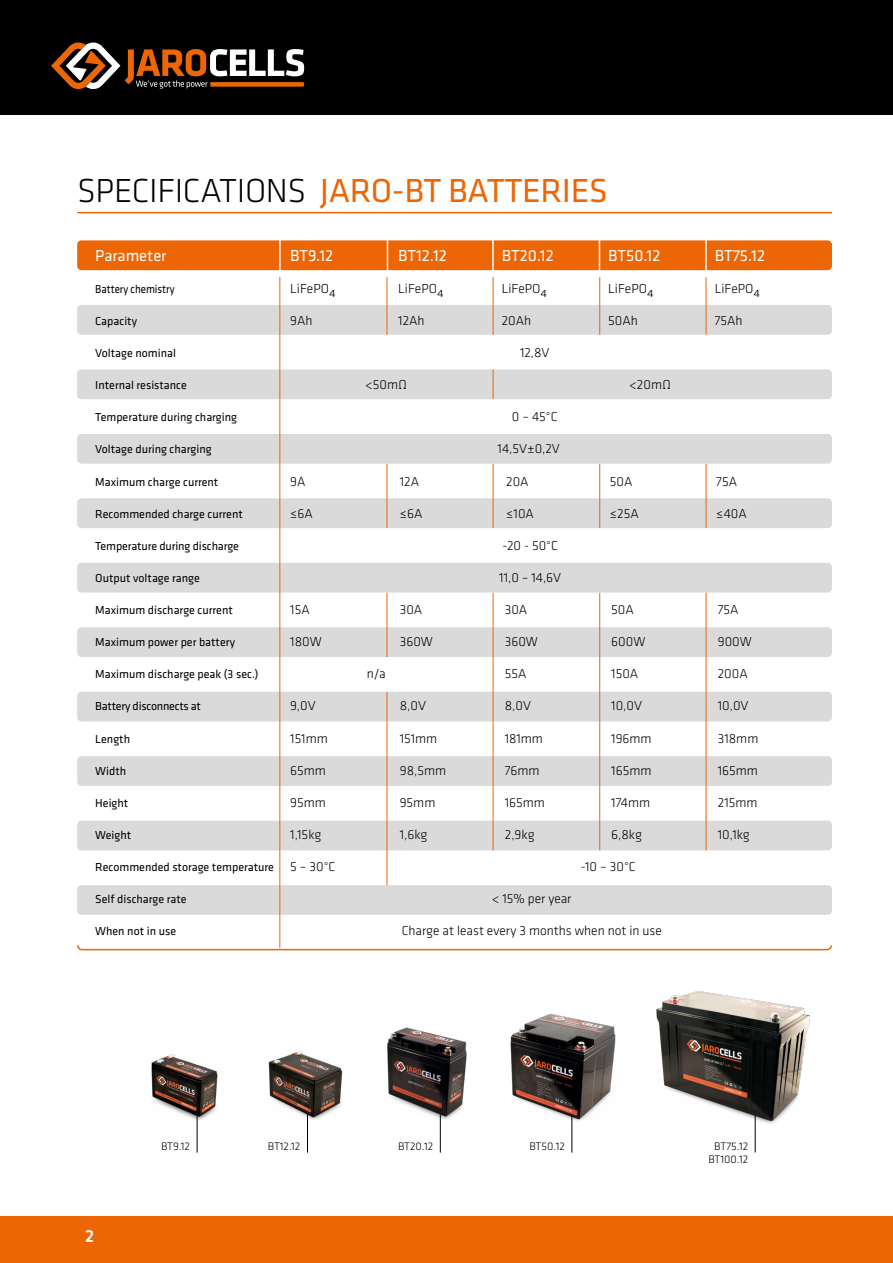
<style>
.page{position:relative;width:893px;height:1263px;background:#fff}
.page>*{position:absolute;margin:0;border:0;box-sizing:border-box;transform-origin:0 0}
.t1{font:34.5px "Klavika";letter-spacing:-.01em;color:#ec6606}
.t2{font:500 18px "Klavika";color:#fff}
.t3{font:16.5px "Klavika";color:#fff}
.t4{font:300 13.5px "Klavika";color:#000}
.t5{font:12px "Klavika";color:#000}
.t6{font:12px "Klavika";letter-spacing:-.02em;color:#000}
.t7{font:12px "Klavika";color:#000;scale:.9 1}
.t8{font:300 11.4px/13.6px "Klavika";color:#000;text-align:center}
.s1{font-weight:300;color:#000}
.s2{font-weight:300;font-size:13.5px}
</style>
<div class="page">
<div style="left:0;top:0;width:893px;height:115px;background:#000"></div>
<div style="left:0;top:1216px;width:893px;height:47px;background:#ec6606"></div>
<svg style="left:51px;top:43px;width:253px;height:46px"></svg>
<hr style="left:755px;top:1095px;width:1px;height:57px;background:#000">
<hr style="left:572px;top:1095px;width:1px;height:57px;background:#000">
<hr style="left:440px;top:1095px;width:1px;height:57px;background:#000">
<hr style="left:307px;top:1095px;width:1px;height:57px;background:#000">
<hr style="left:197px;top:1095px;width:1px;height:57px;background:#000">
<div style="left:77px;top:240px;width:755px;height:30px;background:#ec6606;border-radius:4px"></div>
<div style="left:77px;top:305px;width:755px;height:30px;background:#dadada;border-radius:4px"></div>
<div style="left:77px;top:498px;width:755px;height:30px;background:#dadada;border-radius:4px"></div>
<div style="left:77px;top:563px;width:755px;height:30px;background:#dadada;border-radius:4px"></div>
<div style="left:77px;top:627px;width:755px;height:30px;background:#dadada;border-radius:4px"></div>
<div style="left:77px;top:692px;width:755px;height:29px;background:#dadada;border-radius:4px"></div>
<div style="left:77px;top:756px;width:755px;height:30px;background:#dadada;border-radius:4px"></div>
<div style="left:77px;top:821px;width:755px;height:29px;background:#dadada;border-radius:4px"></div>
<div style="left:77px;top:885px;width:755px;height:30px;background:#dadada;border-radius:4px"></div>
<div style="left:77px;top:369px;width:755px;height:30px;background:#dadada;border-radius:4px"></div>
<div style="left:77px;top:434px;width:755px;height:30px;background:#dadada;border-radius:4px"></div>
<hr style="left:279px;top:277px;width:1px;height:671px;background:#ec6606">
<hr style="left:387px;top:277px;width:1px;height:58px;background:#ec6606">
<hr style="left:387px;top:464px;width:1px;height:64px;background:#ec6606">
<hr style="left:387px;top:593px;width:1px;height:64px;background:#ec6606">
<hr style="left:387px;top:692px;width:1px;height:193px;background:#ec6606">
<hr style="left:493px;top:277px;width:1px;height:58px;background:#ec6606">
<hr style="left:493px;top:464px;width:1px;height:64px;background:#ec6606">
<hr style="left:493px;top:593px;width:1px;height:257px;background:#ec6606">
<hr style="left:493px;top:369px;width:1px;height:30px;background:#ec6606">
<hr style="left:599px;top:277px;width:1px;height:58px;background:#ec6606">
<hr style="left:599px;top:464px;width:1px;height:64px;background:#ec6606">
<hr style="left:599px;top:593px;width:1px;height:257px;background:#ec6606">
<hr style="left:706px;top:277px;width:1px;height:58px;background:#ec6606">
<hr style="left:706px;top:464px;width:1px;height:64px;background:#ec6606">
<hr style="left:706px;top:593px;width:1px;height:257px;background:#ec6606">
<hr style="left:279px;top:237px;width:2px;height:36px;background:#fff">
<hr style="left:387px;top:237px;width:1px;height:36px;background:#fff">
<hr style="left:492px;top:237px;width:2px;height:36px;background:#fff">
<hr style="left:599px;top:237px;width:1px;height:36px;background:#fff">
<hr style="left:705px;top:237px;width:2px;height:36px;background:#fff">
<hr style="left:77px;top:212px;width:755px;height:1px;background:#ec6606">
<div style="left:661px;top:1080px;width:139px;height:45px;background:#fff"></div>
<img style="left:656px;top:991px;width:154px;height:131px">
<div style="left:511px;top:1084px;width:103px;height:38px;background:#000;opacity:.85"></div>
<div style="left:386px;top:1088px;width:80px;height:32px;background:#000;opacity:.85"></div>
<img style="left:510px;top:1014px;width:106px;height:105px">
<img style="left:386px;top:1027px;width:81px;height:91px">
<div style="left:268px;top:1090px;width:76px;height:31px;background:#000;opacity:.85"></div>
<div style="left:149px;top:1092px;width:69px;height:29px;background:#000;opacity:.85"></div>
<img style="left:269px;top:1051px;width:74px;height:67px">
<img style="left:150px;top:1054px;width:68px;height:64px">
<svg style="left:77px;top:944px;width:755px;height:7px"></svg>
<h1 class="t1" style="left:77px;top:172px;width:532px"><span class="s1">SPECIFICATIONS</span> JARO-BT BATTERIES</h1>
<p class="t3" style="left:95px;top:246px;width:73px">Parameter</p>
<p class="t3" style="left:290px;top:246px;width:44px">BT9.12</p>
<p class="t3" style="left:398px;top:246px;width:50px">BT12.12</p>
<p class="t3" style="left:502px;top:246px;width:53px">BT20.12</p>
<p class="t3" style="left:608px;top:246px;width:54px">BT50.12</p>
<p class="t3" style="left:715px;top:246px;width:52px">BT75.12</p>
<p class="t7" style="left:95px;top:282px;width:90px">Battery chemistry</p>
<p class="t4" style="left:290px;top:281px;width:47px">LiFePO4</p>
<p class="t4" style="left:398px;top:281px;width:47px">LiFePO4</p>
<p class="t4" style="left:502px;top:281px;width:47px">LiFePO4</p>
<p class="t4" style="left:608px;top:281px;width:47px">LiFePO4</p>
<p class="t4" style="left:715px;top:281px;width:47px">LiFePO4</p>
<p class="t5" style="left:95px;top:314px;width:43px">Capacity</p>
<p class="t4" style="left:290px;top:313px;width:24px">9Ah</p>
<p class="t4" style="left:398px;top:313px;width:28px">12Ah</p>
<p class="t4" style="left:502px;top:313px;width:31px">20Ah</p>
<p class="t4" style="left:608px;top:313px;width:31px">50Ah</p>
<p class="t4" style="left:715px;top:313px;width:29px">75Ah</p>
<p class="t5" style="left:95px;top:346px;width:82px">Voltage nominal</p>
<p class="t4" style="left:520px;top:345px;width:31px">12,8V</p>
<p class="t5" style="left:95px;top:379px;width:93px">Internal resistance</p>
<p class="t4" style="left:365px;top:377px;width:43px">&lt;50mΩ</p>
<p class="t4" style="left:630px;top:377px;width:43px">&lt;20mΩ</p>
<p class="t5" style="left:95px;top:411px;width:143px">Temperature during charging</p>
<p class="t4" style="left:512px;top:409px;width:47px">0 – 45°C</p>
<p class="t5" style="left:95px;top:443px;width:118px">Voltage during charging</p>
<p class="t4" style="left:498px;top:442px;width:64px">14,5V±0,2V</p>
<p class="t5" style="left:95px;top:475px;width:125px">Maximum charge current</p>
<p class="t4" style="left:290px;top:474px;width:17px">9A</p>
<p class="t4" style="left:400px;top:474px;width:21px">12A</p>
<p class="t4" style="left:506px;top:474px;width:24px">20A</p>
<p class="t4" style="left:610px;top:474px;width:24px">50A</p>
<p class="t4" style="left:716px;top:474px;width:22px">75A</p>
<p class="t5" style="left:95px;top:507px;width:149px">Recommended charge current</p>
<p class="t4" style="left:290px;top:506px;width:24px">≤6A</p>
<p class="t4" style="left:400px;top:506px;width:24px">≤6A</p>
<p class="t4" style="left:506px;top:506px;width:29px">≤10A</p>
<p class="t4" style="left:610px;top:506px;width:30px">≤25A</p>
<p class="t4" style="left:716px;top:506px;width:32px">≤40A</p>
<p class="t5" style="left:95px;top:539px;width:145px">Temperature during discharge</p>
<p class="t4" style="left:503px;top:538px;width:57px">-20 - 50°C</p>
<p class="t5" style="left:95px;top:571px;width:106px">Output voltage range</p>
<p class="t4" style="left:499px;top:570px;width:63px">11,0 – 14,6V</p>
<p class="t5" style="left:95px;top:603px;width:139px">Maximum discharge current</p>
<p class="t4" style="left:290px;top:602px;width:21px">15A</p>
<p class="t4" style="left:400px;top:602px;width:24px">30A</p>
<p class="t4" style="left:505px;top:602px;width:24px">30A</p>
<p class="t4" style="left:611px;top:602px;width:24px">50A</p>
<p class="t4" style="left:718px;top:602px;width:22px">75A</p>
<p class="t5" style="left:95px;top:636px;width:141px">Maximum power per battery</p>
<p class="t4" style="left:290px;top:634px;width:33px">180W</p>
<p class="t4" style="left:400px;top:634px;width:35px">360W</p>
<p class="t4" style="left:505px;top:634px;width:35px">360W</p>
<p class="t4" style="left:611px;top:634px;width:36px">600W</p>
<p class="t4" style="left:718px;top:634px;width:36px">900W</p>
<p class="t5" style="left:95px;top:668px;width:165px">Maximum discharge peak (3 sec.)</p>
<p class="t4" style="left:367px;top:666px;width:20px">n/a</p>
<p class="t4" style="left:505px;top:666px;width:23px">55A</p>
<p class="t4" style="left:611px;top:666px;width:29px">150A</p>
<p class="t4" style="left:718px;top:666px;width:31px">200A</p>
<p class="t6" style="left:95px;top:700px;width:107px">Battery disconnects at</p>
<p class="t4" style="left:290px;top:699px;width:27px">9,0V</p>
<p class="t4" style="left:400px;top:699px;width:28px">8,0V</p>
<p class="t4" style="left:505px;top:699px;width:28px">8,0V</p>
<p class="t4" style="left:611px;top:699px;width:32px">10,0V</p>
<p class="t4" style="left:718px;top:699px;width:32px">10,0V</p>
<p class="t5" style="left:95px;top:732px;width:36px">Length</p>
<p class="t4" style="left:290px;top:731px;width:39px">151mm</p>
<p class="t4" style="left:400px;top:731px;width:39px">151mm</p>
<p class="t4" style="left:505px;top:731px;width:40px">181mm</p>
<p class="t4" style="left:611px;top:731px;width:42px">196mm</p>
<p class="t4" style="left:718px;top:731px;width:42px">318mm</p>
<p class="t5" style="left:95px;top:764px;width:32px">Width</p>
<p class="t4" style="left:290px;top:763px;width:37px">65mm</p>
<p class="t4" style="left:400px;top:763px;width:48px">98,5mm</p>
<p class="t4" style="left:505px;top:763px;width:36px">76mm</p>
<p class="t4" style="left:611px;top:763px;width:42px">165mm</p>
<p class="t4" style="left:718px;top:763px;width:42px">165mm</p>
<p class="t5" style="left:95px;top:796px;width:35px">Height</p>
<p class="t4" style="left:290px;top:795px;width:37px">95mm</p>
<p class="t4" style="left:400px;top:795px;width:37px">95mm</p>
<p class="t4" style="left:505px;top:795px;width:42px">165mm</p>
<p class="t4" style="left:611px;top:795px;width:41px">174mm</p>
<p class="t4" style="left:718px;top:795px;width:41px">215mm</p>
<p class="t5" style="left:95px;top:828px;width:37px">Weight</p>
<p class="t4" style="left:290px;top:827px;width:33px">1,15kg</p>
<p class="t4" style="left:400px;top:827px;width:29px">1,6kg</p>
<p class="t4" style="left:505px;top:827px;width:31px">2,9kg</p>
<p class="t4" style="left:611px;top:827px;width:32px">6,8kg</p>
<p class="t4" style="left:718px;top:827px;width:34px">10,1kg</p>
<p class="t5" style="left:95px;top:861px;width:242px">Recommended storage temperature <span class="s2">5 – 30°C</span></p>
<p class="t4" style="left:581px;top:859px;width:56px">-10 – 30°C</p>
<p class="t5" style="left:95px;top:893px;width:93px">Self discharge rate</p>
<p class="t4" style="left:492px;top:891px;width:81px">&lt; 15% per year</p>
<p class="t5" style="left:95px;top:925px;width:82px">When not in use</p>
<p class="t4" style="left:402px;top:923px;width:262px">Charge at least every 3 months when not in use</p>
<h2 class="t2" style="left:85px;top:1227px;width:11px">2</h2>
<p class="t8" style="left:161px;top:1139px;width:31px">BT9.12</p>
<p class="t8" style="left:268px;top:1139px;width:34px">BT12.12</p>
<p class="t8" style="left:398px;top:1139px;width:37px">BT20.12</p>
<p class="t8" style="left:529px;top:1139px;width:37px">BT50.12</p>
<p class="t8" style="left:708px;top:1139px;width:41px">BT75.12<br>BT100.12</p>
</div>
